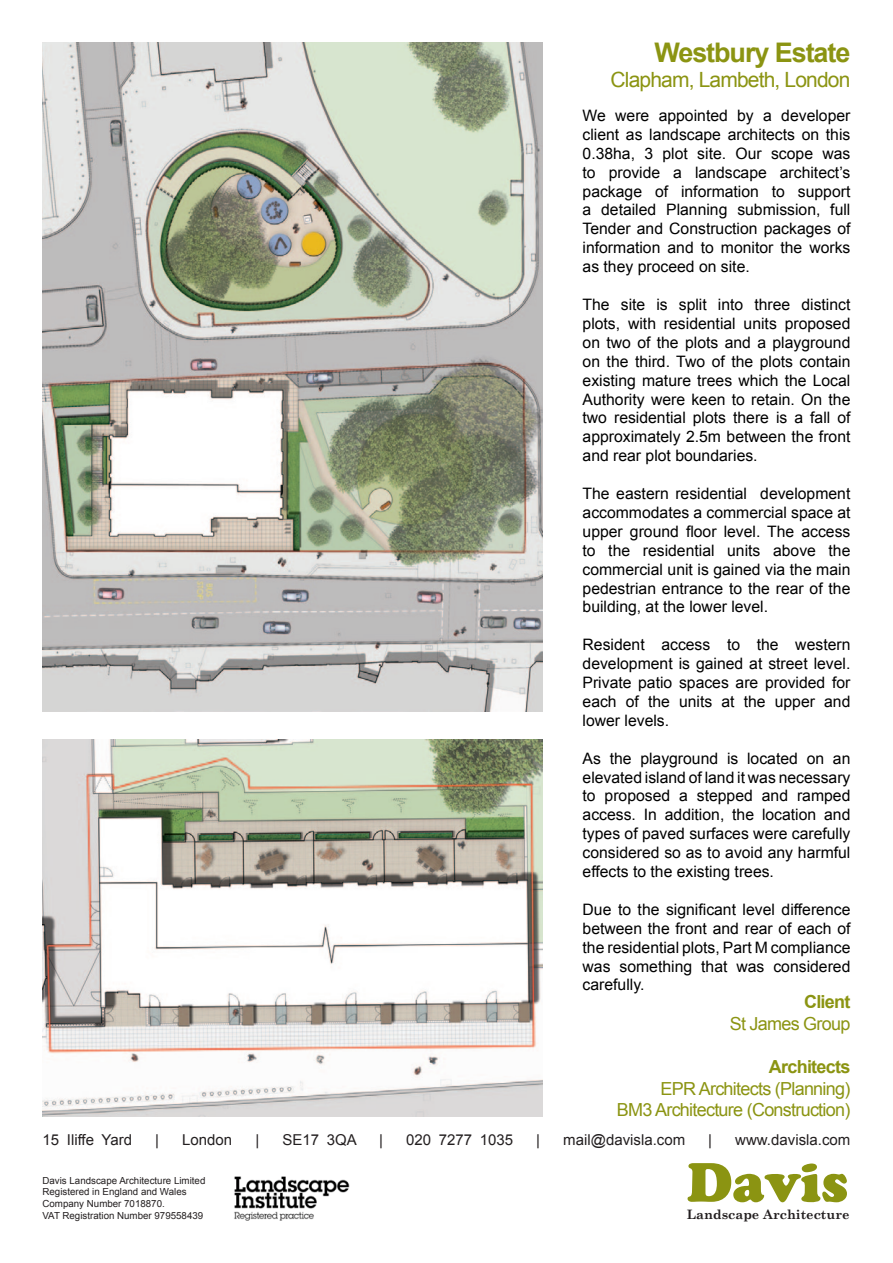
<style>
.page{position:relative;width:893px;height:1263px;background:#fff}
.page>*{position:absolute;margin:0;border:0;box-sizing:border-box;transform-origin:0 0}
.t1{font:54.3px "Cooper Black Std";color:#8b9412}
.t2{font:700 27px "Arial";letter-spacing:-.04em;color:#8b9412}
.t3{font:21px "Arial";letter-spacing:-.04em;color:#8b9412}
.t4{font:18px "Arial";letter-spacing:-.04em;color:#8b9412}
.t5{font:700 18px "Arial";letter-spacing:-.04em;color:#8b9412}
.t6{font:15.75px/18.9px "Arial";color:#000;text-align:justify}
.t7{font:15px "Arial";color:#231f20}
.t8{font:700 13.05px "Century Schoolbook";color:#231f20}
.t9{font:9.75px/11.7px "Arial";color:#231f20}
</style>
<div class="page">
<img style="left:234px;top:1176px;width:116px;height:44px">
<img style="left:43px;top:43px;width:499px;height:668px">
<img style="left:43px;top:740px;width:499px;height:376px">
<p class="t2" style="left:654px;top:35px;width:197px">Westbury Estate</p>
<p class="t3" style="left:611px;top:66px;width:241px">Clapham, Lambeth, London</p>
<p class="t6" style="left:583px;top:106px;width:269px">We were appointed by a developer client as landscape architects on this 0.38ha, 3 plot site. Our scope was to provide a landscape architect’s package of information to support a detailed Planning submission, full Tender and Construction packages of information and to monitor the works as they proceed on site.</p>
<p class="t6" style="left:583px;top:295px;width:269px">The site is split into three distinct plots, with residential units proposed on two of the plots and a playground on the third. Two of the plots contain existing mature trees which the Local Authority were keen to retain. On the two residential plots there is a fall of approximately 2.5m between the front and rear plot boundaries.</p>
<p class="t6" style="left:583px;top:484px;width:269px">The eastern residential development accommodates a commercial space at upper ground floor level. The access to the residential units above the commercial unit is gained via the main pedestrian entrance to the rear of the building, at the lower level.</p>
<p class="t6" style="left:583px;top:635px;width:269px">Resident access to the western development is gained at street level.<br>Private patio spaces are provided for each of the units at the upper and lower levels.</p>
<p class="t6" style="left:583px;top:749px;width:269px">As the playground is located on an elevated island of land it was necessary to proposed a stepped and ramped access. In addition, the location and types of paved surfaces were carefully considered so as to avoid any harmful effects to the existing trees.</p>
<p class="t6" style="left:583px;top:900px;width:269px">Due to the significant level difference between the front and rear of each of the residential plots, Part M compliance was something that was considered carefully.</p>
<p class="t5" style="left:804px;top:990px;width:48px">Client</p>
<p class="t4" style="left:730px;top:1012px;width:122px">St James Group</p>
<p class="t5" style="left:769px;top:1055px;width:83px">Architects</p>
<p class="t4" style="left:661px;top:1076px;width:191px">EPR Architects (Planning)</p>
<p class="t4" style="left:617px;top:1098px;width:235px">BM3 Architecture (Construction)</p>
<p class="t7" style="left:43px;top:1130px;width:91px">15 Iliffe Yard</p>
<p class="t7" style="left:155px;top:1130px;width:5px">|</p>
<p class="t7" style="left:182px;top:1130px;width:52px">London</p>
<p class="t7" style="left:255px;top:1130px;width:5px">|</p>
<p class="t7" style="left:282px;top:1130px;width:76px">SE17 3QA</p>
<p class="t7" style="left:379px;top:1130px;width:5px">|</p>
<p class="t7" style="left:406px;top:1130px;width:109px">020 7277 1035</p>
<p class="t7" style="left:536px;top:1130px;width:5px">|</p>
<p class="t7" style="left:563px;top:1130px;width:123px">mail@davisla.com</p>
<p class="t7" style="left:708px;top:1130px;width:5px">|</p>
<p class="t7" style="left:735px;top:1130px;width:117px">www.davisla.com</p>
<p class="t9" style="left:43px;top:1174px;width:164px">Davis Landscape Architecture Limited<br>Registered in England and Wales</p>
<p class="t9" style="left:43px;top:1198px;width:124px">Company Number 7018870.</p>
<p class="t9" style="left:43px;top:1209px;width:162px">VAT Registration Number 979558439</p>
<p class="t1" style="left:687px;top:1150px;width:163px">Davis</p>
<p class="t8" style="left:687px;top:1206px;width:164px">Landscape Architecture</p>
</div>
